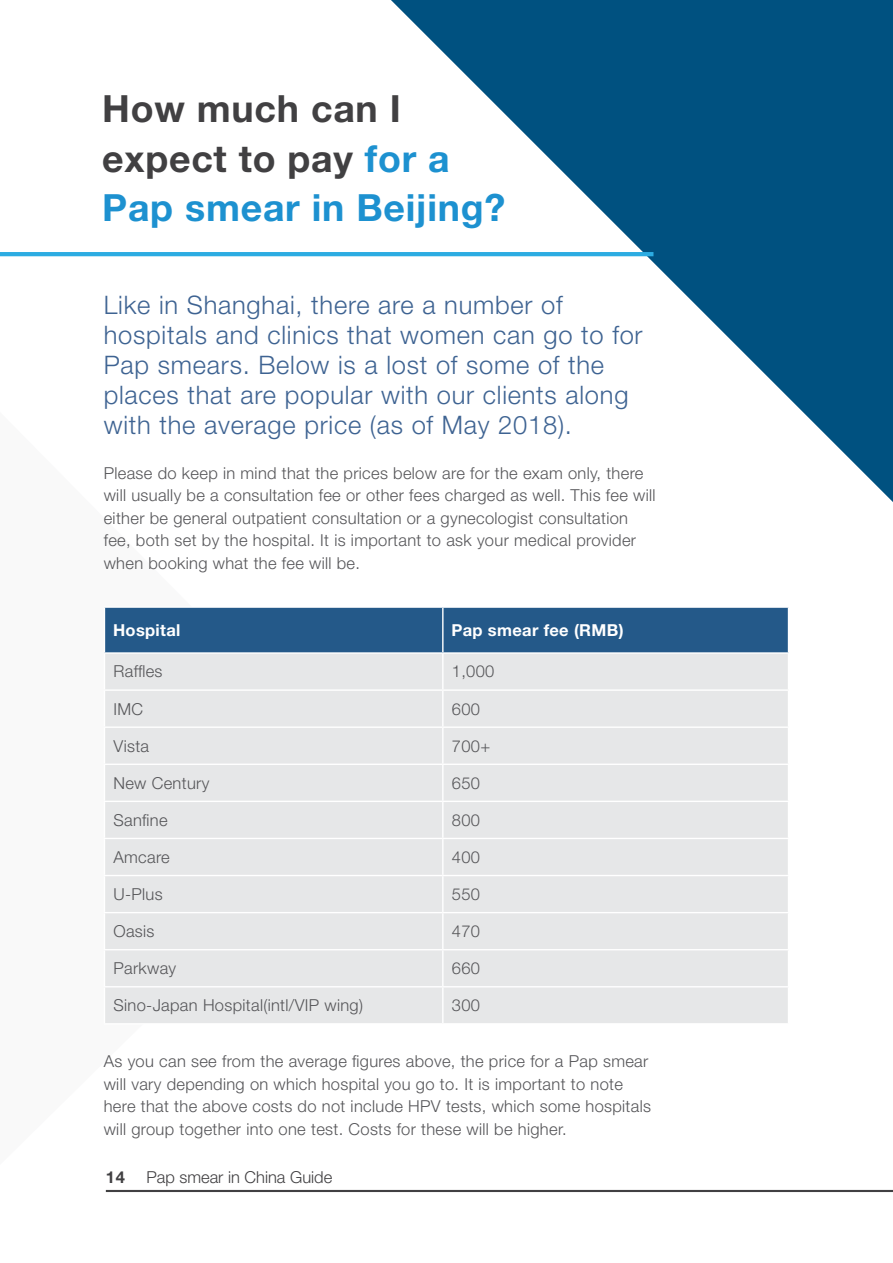
<style>
.page{position:relative;width:893px;height:1263px;background:#fff}
.page>*{position:absolute;margin:0;border:0;box-sizing:border-box;transform-origin:0 0}
.t1{font:700 37.5px/49.5px "Helvetica Neue LT Std";letter-spacing:.02em;color:#414042}
.t2{font:300 25.5px/30px "Helvetica Neue LT Std";letter-spacing:.03em;color:#3e6392}
.t3{font:300 16.5px/22.5px "Helvetica Neue LT Std";letter-spacing:.02em;color:#565659}
.t4{font:700 16.5px "Helvetica Neue LT Std";letter-spacing:.02em;color:#fff}
.t5{font:300 16.5px "Helvetica Neue LT Std";color:#414042}
.t6{font:700 16.5px "Helvetica Neue LT Std";color:#414042}
.s1{color:#1d91d0}
</style>
<div class="page">
<svg style="left:391px;top:0;width:501px;height:501px"></svg>
<hr style="left:0;top:252px;width:653px;height:4px;background:#2cace2">
<div style="left:105px;top:608px;width:683px;height:44px;background:#245989"></div>
<div style="left:105px;top:654px;width:337px;height:369px;background:#e6e7e8"></div>
<div style="left:444px;top:654px;width:344px;height:369px;background:#e6e7e8"></div>
<hr style="left:104px;top:689px;width:339px;height:2px;background:#fff">
<hr style="left:443px;top:689px;width:346px;height:2px;background:#fff">
<hr style="left:104px;top:726px;width:339px;height:2px;background:#fff">
<hr style="left:443px;top:726px;width:346px;height:2px;background:#fff">
<hr style="left:104px;top:763px;width:339px;height:2px;background:#fff">
<hr style="left:443px;top:763px;width:346px;height:2px;background:#fff">
<hr style="left:104px;top:801px;width:339px;height:1px;background:#fff">
<hr style="left:443px;top:801px;width:346px;height:1px;background:#fff">
<hr style="left:104px;top:838px;width:339px;height:1px;background:#fff">
<hr style="left:443px;top:838px;width:346px;height:1px;background:#fff">
<hr style="left:104px;top:875px;width:339px;height:1px;background:#fff">
<hr style="left:443px;top:875px;width:346px;height:1px;background:#fff">
<hr style="left:104px;top:912px;width:339px;height:1px;background:#fff">
<hr style="left:443px;top:912px;width:346px;height:1px;background:#fff">
<hr style="left:104px;top:949px;width:339px;height:1px;background:#fff">
<hr style="left:443px;top:949px;width:346px;height:1px;background:#fff">
<hr style="left:104px;top:986px;width:339px;height:1px;background:#fff">
<hr style="left:443px;top:986px;width:346px;height:1px;background:#fff">
<hr style="left:442px;top:608px;width:2px;height:44px;background:#fff">
<hr style="left:892px;top:0;width:1px;height:1263px;background:#25598a">
<hr style="left:106px;top:1190px;width:787px;height:2px;background:#414042">
<h1 class="t1" style="left:102px;top:83px;width:405px">How much can I expect to pay <span class="s1">for a<br>Pap smear in Beijing?</span></h1>
<h2 class="t2" style="left:104px;top:289px;width:540px">Like in Shanghai, there are a number of hospitals and clinics that women can go to for Pap smears. Below is a lost of some of the places that are popular with our clients along with the average price (as of May 2018).</h2>
<p class="t3" style="left:104px;top:461px;width:553px">Please do keep in mind that the prices below are for the exam only, there will usually be a consultation fee or other fees charged as well. This fee will either be general outpatient consultation or a gynecologist consultation fee, both set by the hospital. It is important to ask your medical provider when booking what the fee will be.</p>
<p class="t4" style="left:113px;top:620px;width:69px">Hospital</p>
<p class="t4" style="left:451px;top:620px;width:174px">Pap smear fee (RMB)</p>
<p class="t3" style="left:113px;top:660px;width:51px">Raffles</p>
<p class="t3" style="left:452px;top:660px;width:44px">1,000</p>
<p class="t3" style="left:113px;top:697px;width:31px">IMC</p>
<p class="t3" style="left:452px;top:697px;width:30px">600</p>
<p class="t3" style="left:113px;top:734px;width:37px">Vista</p>
<p class="t3" style="left:452px;top:734px;width:40px">700+</p>
<p class="t3" style="left:113px;top:771px;width:97px">New Century</p>
<p class="t3" style="left:452px;top:771px;width:30px">650</p>
<p class="t3" style="left:113px;top:808px;width:56px">Sanfine</p>
<p class="t3" style="left:452px;top:808px;width:30px">800</p>
<p class="t3" style="left:113px;top:845px;width:58px">Amcare</p>
<p class="t3" style="left:452px;top:845px;width:30px">400</p>
<p class="t3" style="left:113px;top:882px;width:51px">U-Plus</p>
<p class="t3" style="left:452px;top:882px;width:30px">550</p>
<p class="t3" style="left:113px;top:919px;width:43px">Oasis</p>
<p class="t3" style="left:452px;top:919px;width:30px">470</p>
<p class="t3" style="left:113px;top:957px;width:64px">Parkway</p>
<p class="t3" style="left:452px;top:957px;width:30px">660</p>
<p class="t3" style="left:113px;top:994px;width:251px">Sino-Japan Hospital(intl/VIP wing)</p>
<p class="t3" style="left:452px;top:994px;width:30px">300</p>
<p class="t3" style="left:104px;top:1050px;width:549px">As you can see from the average figures above, the price for a Pap smear will vary depending on which hospital you go to. It is important to note here that the above costs do not include HPV tests, which some hospitals will group together into one test. Costs for these will be higher.</p>
<p class="t6" style="left:106px;top:1167px;width:21px">14</p>
<p class="t5" style="left:146px;top:1167px;width:187px">Pap smear in China Guide</p>
</div>
